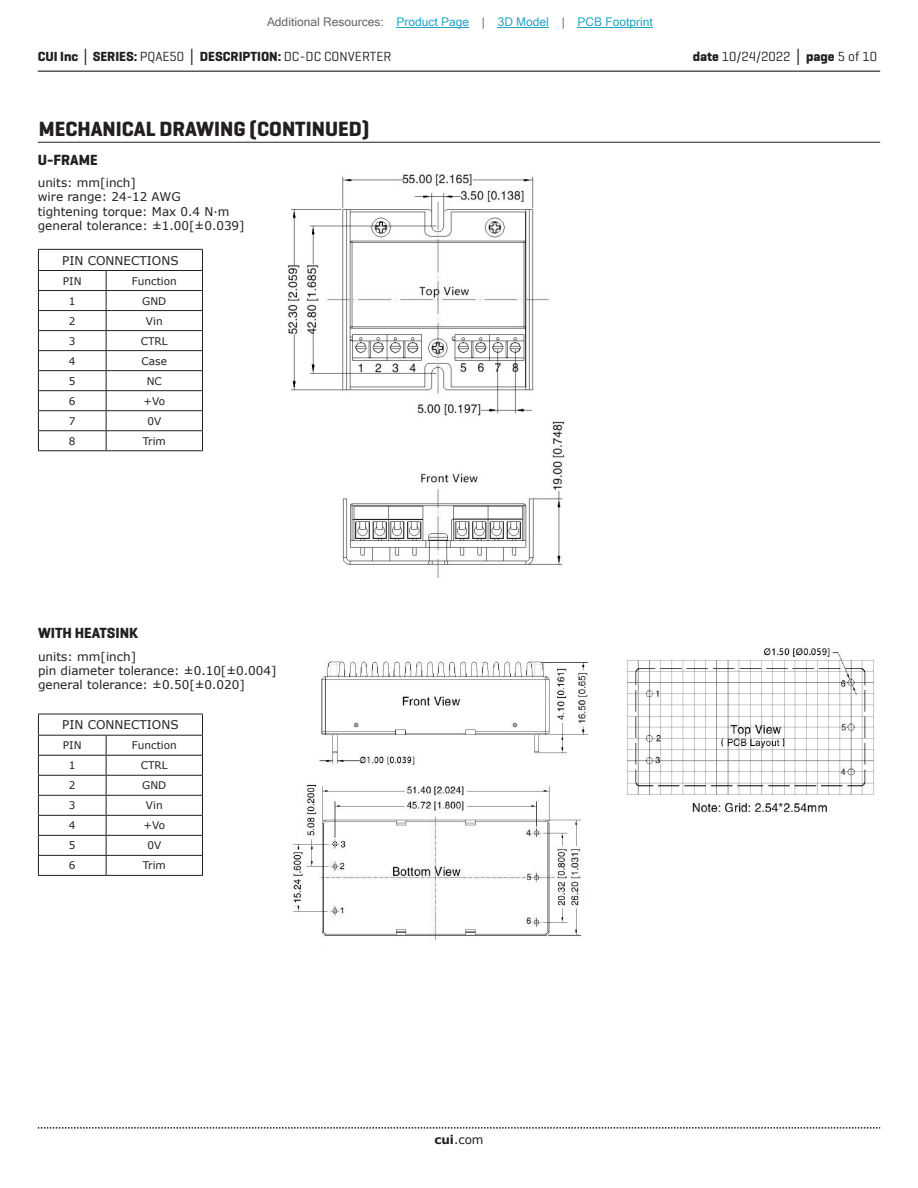
<style>
.page{position:relative;width:918px;height:1188px;background:#fff}
.page>*{position:absolute;margin:0;border:0;box-sizing:border-box;transform-origin:0 0}
.t1{font:700 21px "Geogrotesque";color:#231f20}
.t2{font:700 15px "Geogrotesque";color:#231f20}
.t3{font:700 13.5px "Geogrotesque";color:#231f20}
.t4{font:13.5px "Geogrotesque";color:#231f20}
.t5{font:12px/14.4px "Verdana";color:#231f20}
.t6{font:12px "Microsoft Sans Serif";color:#23a4c6}
.t7{font:10.5px "Verdana";color:#231f20}
.s1{color:#63676b}
.s2{font-family:"Verdana"}
.s3{font-weight:400}
.s4{font-weight:700}
.s5{font-family:"Verdana";font-weight:700}
</style>
<div class="page">
<hr style="left:38px;top:71px;width:842px;height:1px;background:#231f20">
<svg style="left:38px;top:1127px;width:842px;height:2px"></svg>
<hr style="left:38px;top:142px;width:842px;height:1px;background:#231f20">
<img style="left:293px;top:648px;width:581px;height:293px">
<hr style="left:38px;top:714px;width:68px;height:1px;background:#231f20">
<hr style="left:106px;top:714px;width:97px;height:1px;background:#231f20">
<hr style="left:38px;top:735px;width:68px;height:1px;background:#231f20">
<hr style="left:106px;top:735px;width:97px;height:1px;background:#231f20">
<hr style="left:38px;top:755px;width:68px;height:1px;background:#231f20">
<hr style="left:106px;top:755px;width:97px;height:1px;background:#231f20">
<hr style="left:38px;top:775px;width:68px;height:1px;background:#231f20">
<hr style="left:106px;top:775px;width:97px;height:1px;background:#231f20">
<hr style="left:38px;top:795px;width:68px;height:1px;background:#231f20">
<hr style="left:106px;top:795px;width:97px;height:1px;background:#231f20">
<hr style="left:38px;top:815px;width:68px;height:1px;background:#231f20">
<hr style="left:106px;top:815px;width:97px;height:1px;background:#231f20">
<hr style="left:38px;top:835px;width:68px;height:1px;background:#231f20">
<hr style="left:106px;top:835px;width:97px;height:1px;background:#231f20">
<hr style="left:38px;top:855px;width:68px;height:1px;background:#231f20">
<svg style="left:38px;top:714px;width:1px;height:161px"></svg>
<hr style="left:106px;top:855px;width:97px;height:1px;background:#231f20">
<svg style="left:106px;top:736px;width:1px;height:139px"></svg>
<svg style="left:202px;top:714px;width:1px;height:161px"></svg>
<hr style="left:38px;top:875px;width:68px;height:1px;background:#231f20">
<hr style="left:106px;top:875px;width:97px;height:1px;background:#231f20">
<hr style="left:38px;top:249px;width:68px;height:1px;background:#231f20">
<hr style="left:106px;top:249px;width:97px;height:1px;background:#231f20">
<hr style="left:38px;top:270px;width:68px;height:1px;background:#231f20">
<hr style="left:106px;top:270px;width:97px;height:1px;background:#231f20">
<hr style="left:38px;top:290px;width:68px;height:1px;background:#231f20">
<hr style="left:106px;top:290px;width:97px;height:1px;background:#231f20">
<hr style="left:38px;top:310px;width:68px;height:1px;background:#231f20">
<hr style="left:106px;top:310px;width:97px;height:1px;background:#231f20">
<hr style="left:38px;top:330px;width:68px;height:1px;background:#231f20">
<hr style="left:106px;top:330px;width:97px;height:1px;background:#231f20">
<hr style="left:38px;top:350px;width:68px;height:1px;background:#231f20">
<hr style="left:106px;top:350px;width:97px;height:1px;background:#231f20">
<hr style="left:38px;top:370px;width:68px;height:1px;background:#231f20">
<hr style="left:106px;top:370px;width:97px;height:1px;background:#231f20">
<hr style="left:38px;top:390px;width:68px;height:1px;background:#231f20">
<hr style="left:106px;top:390px;width:97px;height:1px;background:#231f20">
<hr style="left:38px;top:410px;width:68px;height:1px;background:#231f20">
<hr style="left:106px;top:410px;width:97px;height:1px;background:#231f20">
<hr style="left:38px;top:430px;width:68px;height:1px;background:#231f20">
<svg style="left:38px;top:250px;width:1px;height:200px"></svg>
<hr style="left:106px;top:430px;width:97px;height:1px;background:#231f20">
<svg style="left:106px;top:271px;width:1px;height:179px"></svg>
<svg style="left:202px;top:250px;width:1px;height:200px"></svg>
<hr style="left:38px;top:450px;width:68px;height:1px;background:#231f20">
<hr style="left:106px;top:450px;width:97px;height:1px;background:#231f20">
<img style="left:288px;top:174px;width:277px;height:404px">
<hr style="left:397px;top:27px;width:72px;height:1px;background:#23a4c6">
<hr style="left:498px;top:27px;width:51px;height:1px;background:#23a4c6">
<hr style="left:578px;top:27px;width:75px;height:1px;background:#23a4c6">
<p class="t6" style="left:267px;top:15px;width:387px"><span class="s1">Additional Resources:</span> Product Page <span class="s1">|</span> 3D Model <span class="s1">|</span> PCB Footprint</p>
<p class="t3" style="left:38px;top:48px;width:355px">CUI Inc <span class="s2">│</span> SERIES: <span class="s3">PQAE50</span> <span class="s2">│</span> DESCRIPTION: <span class="s3">DC-DC CONVERTER</span></p>
<p class="t4" style="left:693px;top:48px;width:186px"><span class="s4">date</span> 10/24/2022 <span class="s5">│</span> <span class="s4">page</span> 5 of 10</p>
<h1 class="t1" style="left:39px;top:116px;width:332px">MECHANICAL DRAWING (CONTINUED)</h1>
<p class="t2" style="left:38px;top:151px;width:61px">U-FRAME</p>
<p class="t5" style="left:38px;top:175px;width:208px">units: mm[inch]<br>wire range: 24-12 AWG<br>tightening torque: Max 0.4 N∙m general tolerance: ±1.00[±0.039]</p>
<p class="t5" style="left:62px;top:253px;width:118px">PIN CONNECTIONS</p>
<p class="t7" style="left:63px;top:274px;width:20px">PIN</p>
<p class="t7" style="left:132px;top:274px;width:46px">Function</p>
<p class="t7" style="left:69px;top:294px;width:8px">1</p>
<p class="t7" style="left:142px;top:294px;width:26px">GND</p>
<p class="t7" style="left:69px;top:314px;width:8px">2</p>
<p class="t7" style="left:146px;top:314px;width:18px">Vin</p>
<p class="t7" style="left:69px;top:334px;width:8px">3</p>
<p class="t7" style="left:141px;top:334px;width:28px">CTRL</p>
<p class="t7" style="left:69px;top:354px;width:8px">4</p>
<p class="t7" style="left:142px;top:354px;width:27px">Case</p>
<p class="t7" style="left:69px;top:374px;width:8px">5</p>
<p class="t7" style="left:147px;top:374px;width:17px">NC</p>
<p class="t7" style="left:69px;top:394px;width:8px">6</p>
<p class="t7" style="left:144px;top:394px;width:23px">+Vo</p>
<p class="t7" style="left:69px;top:414px;width:8px">7</p>
<p class="t7" style="left:147px;top:414px;width:15px">0V</p>
<p class="t7" style="left:69px;top:434px;width:8px">8</p>
<p class="t7" style="left:143px;top:434px;width:25px">Trim</p>
<p class="t2" style="left:38px;top:624px;width:102px">WITH HEATSINK</p>
<p class="t5" style="left:38px;top:649px;width:240px">units: mm[inch]<br>pin diameter tolerance: ±0.10[±0.004] general tolerance: ±0.50[±0.020]</p>
<p class="t5" style="left:62px;top:718px;width:118px">PIN CONNECTIONS</p>
<p class="t7" style="left:63px;top:738px;width:20px">PIN</p>
<p class="t7" style="left:132px;top:738px;width:46px">Function</p>
<p class="t7" style="left:69px;top:758px;width:8px">1</p>
<p class="t7" style="left:141px;top:758px;width:28px">CTRL</p>
<p class="t7" style="left:69px;top:778px;width:8px">2</p>
<p class="t7" style="left:142px;top:778px;width:26px">GND</p>
<p class="t7" style="left:69px;top:798px;width:8px">3</p>
<p class="t7" style="left:146px;top:798px;width:18px">Vin</p>
<p class="t7" style="left:69px;top:818px;width:8px">4</p>
<p class="t7" style="left:144px;top:818px;width:23px">+Vo</p>
<p class="t7" style="left:69px;top:838px;width:8px">5</p>
<p class="t7" style="left:147px;top:838px;width:15px">0V</p>
<p class="t7" style="left:69px;top:858px;width:8px">6</p>
<p class="t7" style="left:143px;top:858px;width:25px">Trim</p>
<p class="t5" style="left:434px;top:1132px;width:51px"><span class="s4">cui</span>.com</p>
</div>
